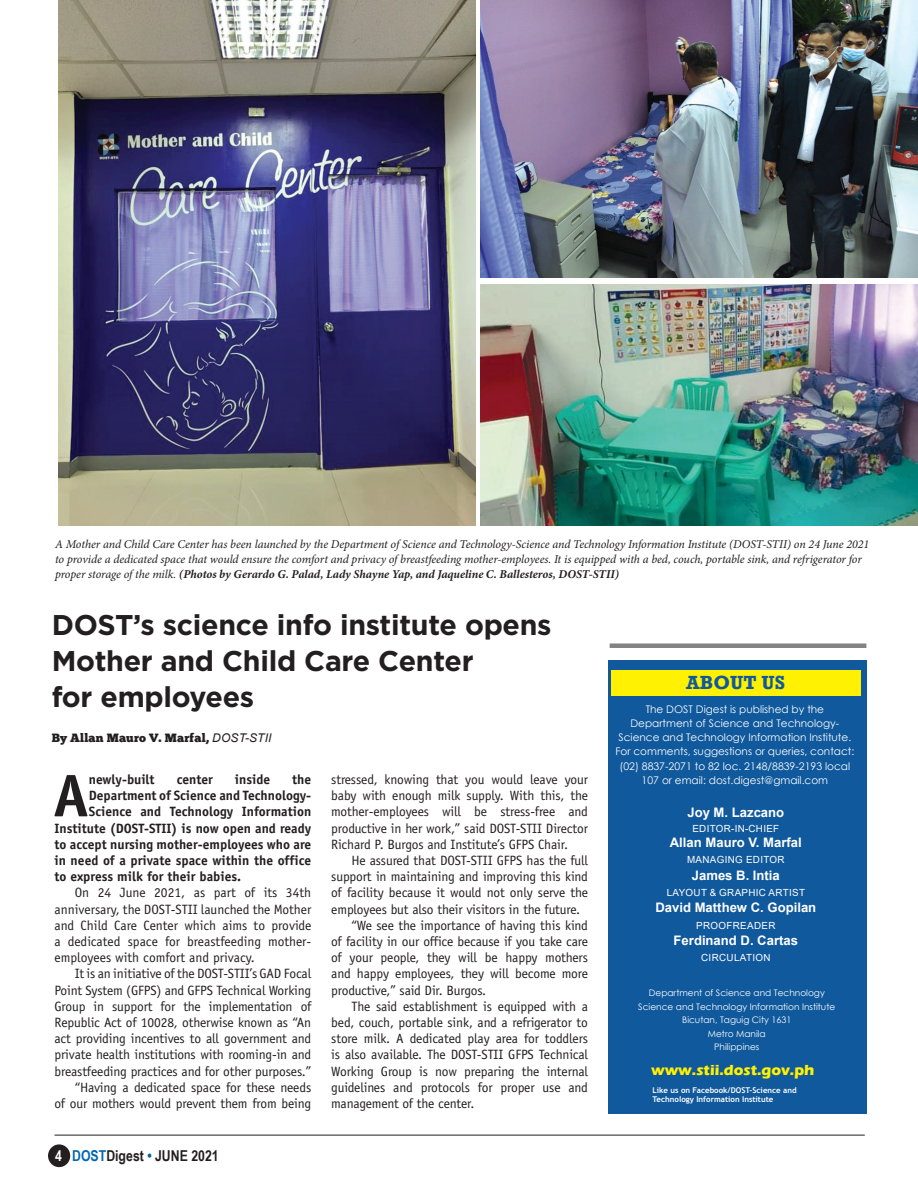
<style>
.page{position:relative;width:918px;height:1188px;background:#fff}
.page>*{position:absolute;margin:0;border:0;box-sizing:border-box;transform-origin:0 0}
.t1{font:700 60.15px "Officina Sans";color:#231f20}
.t2{font:700 28.5px/36px "Gotham";letter-spacing:-.01em;color:#231f20}
.t3{font:700 19.5px "Rockwell";color:#10599d}
.t4{font:700 15px "Arial Narrow";color:#231f20}
.t5{font:700 15px "Eras ITC";color:#fff101}
.t6{font:13.5px/16.2px "Officina Sans";letter-spacing:-.01em;color:#231f20;text-align:justify}
.t7{font:700 13.5px "Officina Sans";color:#231f20}
.t8{font:700 13.05px "Arial";color:#fff}
.t9{font:italic 12px/15px "Minion Pro";letter-spacing:-.005em;color:#231f20}
.t10{font:12px "Chunk Five";letter-spacing:.01em;color:#231f20}
.t11{font:10.5px/14.2px "Century Gothic";color:#fff;text-align:center}
.t12{font:9.75px "Arial";letter-spacing:.035em;color:#fff}
.t13{font:9px/13.5px "Century Gothic";color:#fff;text-align:center}
.t14{font:700 7.95px/9.4px "Trebuchet MS";color:#fff}
.s1{font-weight:700}
.s2{font-family:"Arial";font-style:italic}
.s3{color:#fff}
.s4{color:#0167b4}
.s5{color:#006594}
</style>
<div class="page">
<hr style="left:54px;top:1134px;width:810px;height:1px;background:#231f20">
<div style="left:48px;top:1144px;width:22px;height:22px;background:#231f20;border-radius:50%"></div>
<div style="left:609px;top:643px;width:257px;height:5px;background:#848282"></div>
<div style="left:608px;top:660px;width:258px;height:453px;background:#10599d"></div>
<div style="left:611px;top:670px;width:249px;height:25px;background:#fff101"></div>
<img style="left:481px;top:0;width:437px;height:277px">
<img style="left:481px;top:284px;width:437px;height:241px">
<img style="left:59px;top:0;width:417px;height:525px">
<p class="t9" style="left:55px;top:536px;width:815px">A Mother and Child Care Center has been launched by the Department of Science and Technology-Science and Technology Information Institute (DOST-STII) on 24 June 2021 to provide a dedicated space that would ensure the comfort and privacy of breastfeeding mother-employees. It is equipped with a bed, couch, portable sink, and refrigerator for proper storage of the milk. <span class="s1">(Photos by Gerardo G. Palad, Lady Shayne Yap, and Jaqueline C. Ballesteros, DOST-STII)</span></p>
<h2 class="t2" style="left:52px;top:606px;width:501px">DOST’s science info institute opens<br>Mother and Child Care Center<br>for employees</h2>
<p class="t10" style="left:52px;top:730px;width:221px">By Allan Mauro V. Marfal, <span class="s2">DOST-STII</span></p>
<p class="t6" style="left:331px;top:771px;width:258px">stressed, knowing that you would leave your baby with enough milk supply. With this, the mother-employees will be stress-free and productive in her work,” said DOST-STII Director Richard P. Burgos and Institute’s GFPS Chair.</p>
<p class="t6" style="left:351px;top:852px;width:238px">He assured that DOST-STII GFPS has the full</p>
<p class="t6" style="left:331px;top:868px;width:258px">support in maintaining and improving this kind</p>
<p class="t6" style="left:331px;top:884px;width:258px">of facility because it would not only serve the</p>
<p class="t6" style="left:331px;top:900px;width:250px">employees but also their visitors in the future.</p>
<p class="t6" style="left:351px;top:917px;width:238px">“We see the importance of having this kind</p>
<p class="t6" style="left:331px;top:933px;width:258px">of facility in our office because if you take care</p>
<p class="t6" style="left:331px;top:949px;width:258px">of your people, they will be happy mothers</p>
<p class="t6" style="left:331px;top:965px;width:258px">and happy employees, they will become more</p>
<p class="t6" style="left:331px;top:981px;width:156px">productive,” said Dir. Burgos.</p>
<p class="t6" style="left:351px;top:998px;width:238px">The said establishment is equipped with a</p>
<p class="t6" style="left:331px;top:1014px;width:258px">bed, couch, portable sink, and a refrigerator to</p>
<p class="t6" style="left:331px;top:1030px;width:258px">store milk. A dedicated play area for toddlers</p>
<p class="t6" style="left:331px;top:1046px;width:258px">is also available. The DOST-STII GFPS Technical</p>
<p class="t6" style="left:331px;top:1062px;width:258px">Working Group is now preparing the internal</p>
<p class="t6" style="left:331px;top:1079px;width:258px">guidelines and protocols for proper use and</p>
<p class="t6" style="left:331px;top:1095px;width:145px">management of the center.</p>
<h1 class="t1" style="left:53px;top:758px;width:37px">A</h1>
<p class="t7" style="left:89px;top:770px;width:67px">newly-built</p>
<p class="t7" style="left:177px;top:770px;width:38px">center</p>
<p class="t7" style="left:235px;top:770px;width:37px">inside</p>
<p class="t7" style="left:292px;top:770px;width:20px">the</p>
<p class="t7" style="left:89px;top:787px;width:224px">Department of Science and Technology-</p>
<p class="t7" style="left:89px;top:803px;width:224px">Science and Technology Information</p>
<p class="t7" style="left:54px;top:819px;width:258px">Institute (DOST-STII) is now open and ready</p>
<p class="t7" style="left:54px;top:835px;width:258px">to accept nursing mother-employees who are</p>
<p class="t7" style="left:54px;top:851px;width:258px">in need of a private space within the office</p>
<p class="t7" style="left:54px;top:868px;width:188px">to express milk for their babies.</p>
<p class="t6" style="left:54px;top:884px;width:258px;text-indent:20px">On 24 June 2021, as part of its 34th anniversary, the DOST-STII launched the Mother and Child Care Center which aims to provide a dedicated space for breastfeeding mother&shy;employees with comfort and privacy.</p>
<p class="t6" style="left:54px;top:965px;width:258px;text-align:right">It is an initiative of the DOST-STII’s GAD Focal Point System (GFPS) and GFPS Technical Working Group in support for the implementation of Republic Act of 10028, otherwise known as “An act providing incentives to all government and private health institutions with rooming-in and breastfeeding practices and for other purposes.” “Having a dedicated space for these needs<br>of our mothers would prevent them from being</p>
<p class="t4" style="left:55px;top:1144px;width:165px"><span class="s3">4</span> <span class="s4">DOST</span>Digest <span class="s5">•</span> JUNE 2021</p>
<h3 class="t3" style="left:686px;top:671px;width:100px">ABOUT US</h3>
<p class="t11" style="left:615px;top:701px;width:240px">The DOST Digest is published by the Department of Science and Technology-Science and Technology Information Institute.<br>For comments, suggestions or queries, contact: (02) 8837-2071 to 82 loc. 2148/8839-2193 local 107 or email: dost.digest@gmail.com</p>
<p class="t8" style="left:687px;top:803px;width:98px">Joy M. Lazcano</p>
<p class="t12" style="left:692px;top:821px;width:88px">EDITOR-IN-CHIEF</p>
<p class="t8" style="left:670px;top:833px;width:133px">Allan Mauro V. Marfal</p>
<p class="t12" style="left:687px;top:853px;width:99px">MANAGING EDITOR</p>
<p class="t8" style="left:692px;top:865px;width:90px">James B. Intia</p>
<p class="t12" style="left:667px;top:885px;width:140px">LAYOUT &amp; GRAPHIC ARTIST</p>
<p class="t8" style="left:655px;top:898px;width:162px">David Matthew C. Gopilan</p>
<p class="t12" style="left:696px;top:918px;width:81px">PROOFREADER</p>
<p class="t8" style="left:673px;top:931px;width:126px">Ferdinand D. Cartas</p>
<p class="t12" style="left:701px;top:951px;width:71px">CIRCULATION</p>
<p class="t13" style="left:638px;top:986px;width:198px">Department of Science and Technology<br>Science and Technology Information Institute<br>Bicutan, Taguig City 1631<br>Metro Manila<br>Philippines</p>
<p class="t5" style="left:651px;top:1060px;width:165px">www.stii.dost.gov.ph</p>
<p class="t14" style="left:652px;top:1084px;width:146px">Like us on Facebook/DOST-Science and<br>Technology Information Institute</p>
</div>
